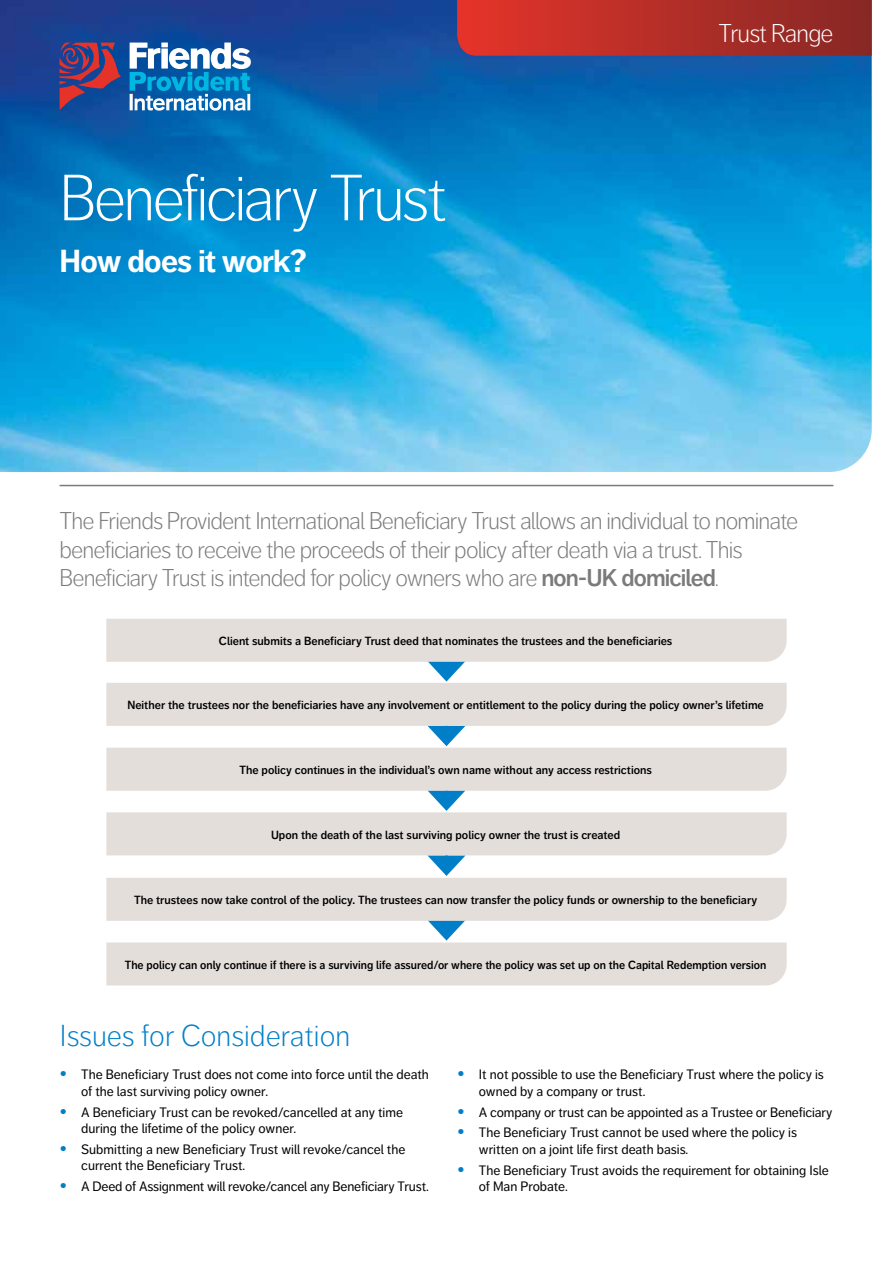
<style>
.page{position:relative;width:893px;height:1263px;background:#fff}
.page>*{position:absolute;margin:0;border:0;box-sizing:border-box;transform-origin:0 0}
.Headline{font:300 64.5px "Friends Life Dagny";letter-spacing:-.045em;color:#fff}
.Headline_byline{font:700 31.5px "Friends Life Dagny";letter-spacing:-.025em;color:#fff}
.Text_heading_large_l{font:300 30px "Friends Life Dagny";color:#007fc8}
.Tab_Device{font:300 25.5px "Friends Life Dagny";letter-spacing:-.035em;color:#fff}
.Stand_first{font:300 24px/28.5px "Friends Life Dagny";letter-spacing:-.035em;color:#7c7b7b}
.t1{font:13.5px/16.5px "Friends Life Dagny";color:#000}
.Body{font:600 11.7px "Friends Life Dagny";color:#000}
.s1{font-weight:600}
.s2{font-weight:700;font-size:16.5px;color:#007fc8}
</style>
<div class="page">
<img style="left:0;top:0;width:872px;height:472px">
<svg style="left:457px;top:0;width:415px;height:56px;background:#b32e29"></svg>
<svg style="left:60px;top:43px;width:61px;height:67px;background:#5f3f6e"></svg>
<svg style="left:130px;top:43px;width:121px;height:68px"></svg>
<hr style="left:60px;top:485px;width:773px;height:1px;background:#7c7b7b">
<svg style="left:106px;top:619px;width:681px;height:366px"></svg>
<p class="Headline" style="left:60px;top:162px;width:389px">Beneficiary Trust</p>
<p class="Headline_byline" style="left:60px;top:242px;width:249px">How does it work?</p>
<p class="Tab_Device" style="left:719px;top:19px;width:116px">Trust Range</p>
<p class="Stand_first" style="left:60px;top:507px;width:740px">The Friends Provident International Beneficiary Trust allows an individual to nominate beneficiaries to receive the proceeds of their policy after death via a trust. This<br>Beneficiary Trust is intended for policy owners who are <span class="s1">non-UK domiciled</span>.</p>
<p class="Body" style="left:219px;top:634px;width:455px">Client submits a Beneficiary Trust deed that nominates the trustees and the beneficiaries</p>
<p class="Body" style="left:127px;top:698px;width:638px">Neither the trustees nor the beneficiaries have any involvement or entitlement to the policy during the policy owner’s lifetime</p>
<p class="Body" style="left:239px;top:763px;width:414px">The policy continues in the individual’s own name without any access restrictions</p>
<p class="Body" style="left:271px;top:828px;width:351px">Upon the death of the last surviving policy owner the trust is created</p>
<p class="Body" style="left:134px;top:893px;width:625px">The trustees now take control of the policy. The trustees can now transfer the policy funds or ownership to the beneficiary</p>
<p class="Body" style="left:125px;top:958px;width:643px">The policy can only continue if there is a surviving life assured/or where the policy was set up on the Capital Redemption version</p>
<p class="Text_heading_large_l" style="left:60px;top:1018px;width:292px">Issues for Consideration</p>
<p class="t1" style="left:81px;top:1066px;width:349px;text-indent:-21px"><span class="s2">•</span> The Beneficiary Trust does not come into force until the death of the last surviving policy owner.</p>
<p class="t1" style="left:81px;top:1104px;width:323px;text-indent:-21px"><span class="s2">•</span> A Beneficiary Trust can be revoked/cancelled at any time during the lifetime of the policy owner.</p>
<p class="t1" style="left:81px;top:1141px;width:326px;text-indent:-21px"><span class="s2">•</span> Submitting a new Beneficiary Trust will revoke/cancel the current the Beneficiary Trust.</p>
<p class="t1" style="left:60px;top:1178px;width:370px"><span class="s2">•</span> A Deed of Assignment will revoke/cancel any Beneficiary Trust.</p>
<p class="t1" style="left:479px;top:1066px;width:346px;text-indent:-21px"><span class="s2">•</span> It not possible to use the Beneficiary Trust where the policy is owned by a company or trust.</p>
<p class="t1" style="left:458px;top:1104px;width:376px"><span class="s2">•</span> A company or trust can be appointed as a Trustee or Beneficiary</p>
<p class="t1" style="left:479px;top:1124px;width:320px;text-indent:-21px"><span class="s2">•</span> The Beneficiary Trust cannot be used where the policy is written on a joint life first death basis.</p>
<p class="t1" style="left:479px;top:1162px;width:351px;text-indent:-21px"><span class="s2">•</span> The Beneficiary Trust avoids the requirement for obtaining Isle of Man Probate.</p>
</div>
